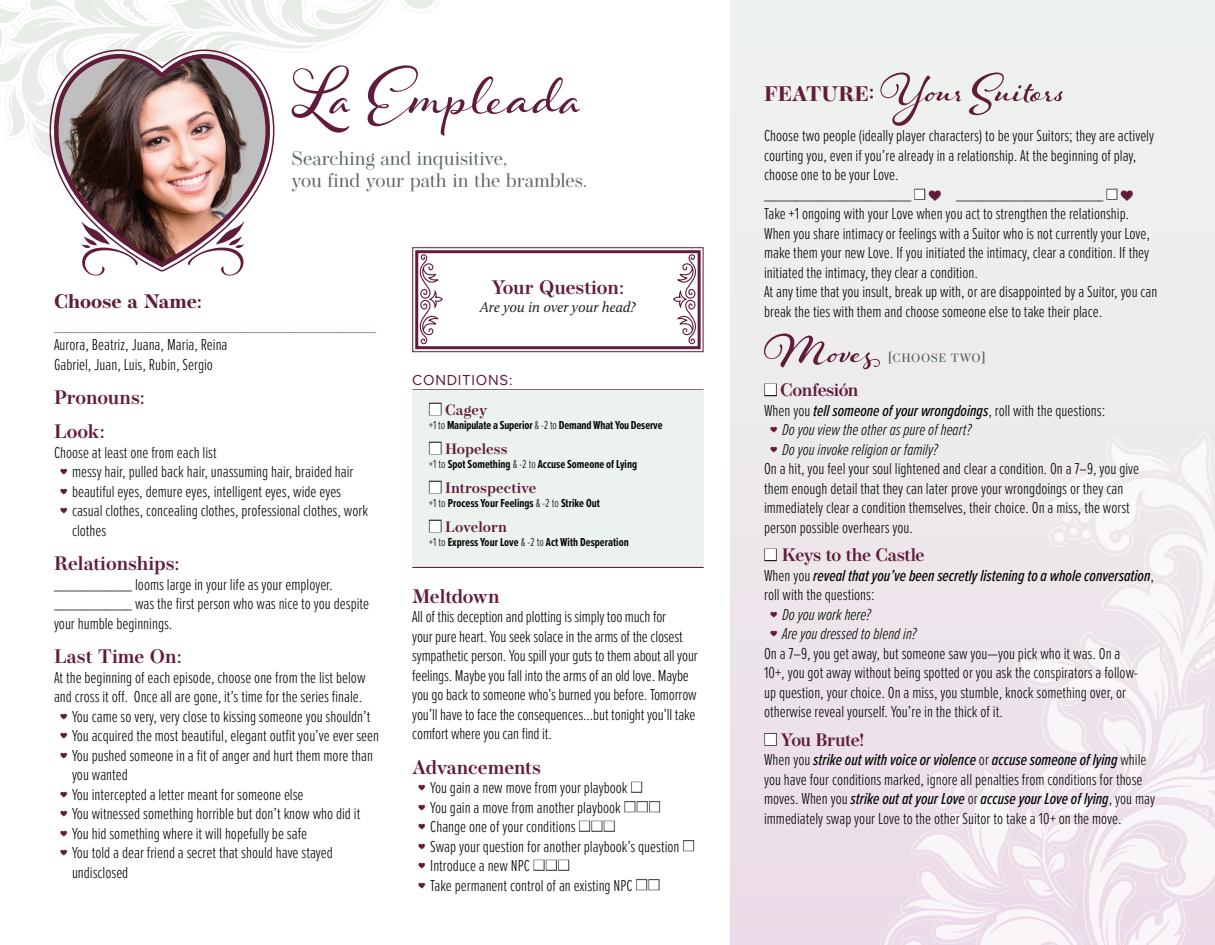
<style>
.page{position:relative;width:1215px;height:945px;background:#fff}
.page>*{position:absolute;margin:0;border:0;box-sizing:border-box;transform-origin:0 0}
.t1{font:90px "Hummingbird";color:#611b3b}
.t2{font:700 54px "Hummingbird";color:#611b3b}
.t3{font:700 21px "Operetta 8";color:#611b3b}
.t4{font:600 19.5px/34.3px "Operetta 8";color:#611b3b}
.t5{font:19.5px/22.5px "Operetta 12";color:#5a675d}
.t6{font:700 19.5px "Operetta 8";color:#611b3b}
.t7{font:600 19.5px "Operetta 8";letter-spacing:-.02em;color:#611b3b}
.t8{font:600 18px "Operetta 8";letter-spacing:-.035em;color:#611b3b}
.t9{font:300 16.5px/19.5px "Proxima Nova Ex Cn";color:#040503}
.t10{font:italic 300 16.5px "Proxima Nova Ex Cn";color:#040503}
.t11{font:italic 500 16.5px "Proxima Nova Ex Cn";color:#040503}
.t12{font:600 15px "Operetta 8";letter-spacing:.01em;color:#611b3b}
.t13{font:italic 15px "Calluna";color:#231f20}
.t14{font:15px "Proxima Nova";letter-spacing:.05em;color:#611b3b}
.t15{font:700 12px "Proxima Nova Ex Cn";color:#040503}
.t16{font:500 12px "Operetta 8";letter-spacing:.05em;color:#5a675d}
.s1{font-family:"Proxima Nova";font-weight:400;font-size:19.5px;color:#231f20}
.s2{font-weight:300}
.s3{color:#231f20}
.s4{font-family:"Adelle Sans";font-weight:400;color:#611b3b}
.s5{font-weight:500;font-style:italic}
.s6{font-weight:300;font-style:normal}
</style>
<div class="page">
<div style="left:731px;top:0;width:484px;height:945px;background:linear-gradient(to right,#ede9ec,#eef1ee)"></div>
<svg style="left:878px;top:438px;width:137px;height:507px;background:#ede5ec"></svg>
<svg style="left:1015px;top:419px;width:200px;height:526px;fill:#ede9ec"></svg>
<svg style="left:0;top:0;width:439px;height:140px"></svg>
<svg style="left:223px;top:273px;width:15px;height:3px"></svg>
<svg style="left:88px;top:273px;width:15px;height:3px"></svg>
<svg style="left:27px;top:47px;width:268px;height:226px"></svg>
<img style="left:30px;top:50px;width:258px;height:220px">
<svg style="left:412px;top:247px;width:292px;height:106px"></svg>
<div style="left:415px;top:250px;width:286px;height:99px;border:3px solid #611b3b"></div>
<hr style="left:412px;top:389px;width:292px;height:2px;background:#611b3b">
<div style="left:412px;top:391px;width:292px;height:32px;background:#ecf2ed"></div>
<div style="left:412px;top:419px;width:292px;height:30px;background:#ecf2ed"></div>
<div style="left:412px;top:430px;width:292px;height:32px;background:#ecf2ed"></div>
<div style="left:412px;top:458px;width:292px;height:30px;background:#ecf2ed"></div>
<div style="left:412px;top:469px;width:292px;height:32px;background:#ecf2ed"></div>
<div style="left:412px;top:497px;width:292px;height:30px;background:#ecf2ed"></div>
<div style="left:412px;top:508px;width:292px;height:32px;background:#ecf2ed"></div>
<div style="left:412px;top:536px;width:292px;height:30px;background:#ecf2ed"></div>
<hr style="left:412px;top:567px;width:292px;height:1px;background:#611b3b">
<h1 class="t1" style="left:292px;top:29px;width:290px">La Empleada</h1>
<p class="t5" style="left:292px;top:147px;width:297px">Searching and inquisitive,<br>you find your path in the brambles.</p>
<p class="t6" style="left:54px;top:290px;width:150px">Choose a Name:</p>
<p class="t4" style="left:54px;top:307px;width:323px">___________________________</p>
<p class="t9" style="left:54px;top:334px;width:175px">Aurora, Beatriz, Juana, Maria, Reina<br>Gabriel, Juan, Luis, Rubin, Sergio</p>
<p class="t4" style="left:54px;top:380px;width:92px">Pronouns:<br>Look:</p>
<p class="t9" style="left:54px;top:442px;width:164px">Choose at least one from each list</p>
<p class="t9" style="left:60px;top:461px;width:295px"><sup>ͪ</sup> messy hair, pulled back hair, unassuming hair, braided hair</p>
<p class="t9" style="left:60px;top:481px;width:283px"><sup>ͪ</sup> beautiful eyes, demure eyes, intelligent eyes, wide eyes</p>
<p class="t9" style="left:60px;top:500px;width:310px"><sup>ͪ</sup> casual clothes, concealing clothes, professional clothes, work</p>
<p class="t9" style="left:72px;top:520px;width:36px">clothes</p>
<p class="t4" style="left:54px;top:546px;width:127px">Relationships:</p>
<p class="t9" style="left:54px;top:574px;width:317px">_________________ looms large in your life as your employer. _________________ was the first person who was nice to you despite your humble beginnings.</p>
<p class="t4" style="left:54px;top:639px;width:129px">Last Time On:</p>
<p class="t9" style="left:54px;top:667px;width:313px">At the beginning of each episode, choose one from the list below</p>
<p class="t9" style="left:54px;top:686px;width:310px">and cross it off. Once all are gone, it’s time for the series finale.</p>
<p class="t9" style="left:60px;top:706px;width:312px"><sup>ͪ</sup> You came so very, very close to kissing someone you shouldn’t</p>
<p class="t9" style="left:60px;top:725px;width:321px"><sup>ͪ</sup> You acquired the most beautiful, elegant outfit you’ve ever seen</p>
<p class="t9" style="left:60px;top:745px;width:314px"><sup>ͪ</sup> You pushed someone in a fit of anger and hurt them more than</p>
<p class="t9" style="left:72px;top:764px;width:57px">you wanted</p>
<p class="t9" style="left:60px;top:784px;width:245px"><sup>ͪ</sup> You intercepted a letter meant for someone else</p>
<p class="t9" style="left:60px;top:803px;width:302px"><sup>ͪ</sup> You witnessed something horrible but don’t know who did it</p>
<p class="t9" style="left:60px;top:823px;width:249px"><sup>ͪ</sup> You hid something where it will hopefully be safe</p>
<p class="t9" style="left:60px;top:842px;width:274px"><sup>ͪ</sup> You told a dear friend a secret that should have stayed</p>
<p class="t9" style="left:72px;top:862px;width:58px">undisclosed</p>
<p class="t4" style="left:492px;top:270px;width:134px">Your Question:</p>
<p class="t13" style="left:480px;top:298px;width:157px">Are you in over your head?</p>
<p class="t14" style="left:412px;top:369px;width:102px">CONDITIONS:</p>
<p class="t12" style="left:429px;top:401px;width:60px"><span class="s1">■</span> Cagey</p>
<p class="t15" style="left:429px;top:416px;width:235px"><span class="s2">+1 to</span> Manipulate a Superior <span class="s2">&amp; -2 to</span> Demand What You Deserve</p>
<p class="t12" style="left:429px;top:440px;width:80px"><span class="s1">■</span> Hopeless</p>
<p class="t15" style="left:429px;top:455px;width:210px"><span class="s2">+1 to</span> Spot Something <span class="s2">&amp; -2 to</span> Accuse Someone of Lying</p>
<p class="t12" style="left:429px;top:479px;width:109px"><span class="s1">■</span> Introspective</p>
<p class="t15" style="left:429px;top:494px;width:173px"><span class="s2">+1 to</span> Process Your Feelings <span class="s2">&amp; -2 to</span> Strike Out</p>
<p class="t12" style="left:429px;top:518px;width:80px"><span class="s1">■</span> Lovelorn</p>
<p class="t15" style="left:429px;top:533px;width:201px"><span class="s2">+1 to</span> Express Your Love <span class="s2">&amp; -2 to</span> Act With Desperation</p>
<p class="t7" style="left:412px;top:585px;width:89px">Meltdown</p>
<p class="t9" style="left:412px;top:606px;width:287px">All of this deception and plotting is simply too much for<br>your pure heart. You seek solace in the arms of the closest sympathetic person. You spill your guts to them about all your feelings. Maybe you fall into the arms of an old love. Maybe you go back to someone who’s burned you before. Tomorrow you’ll have to face the consequences...but tonight you’ll take comfort where you can find it.</p>
<p class="t4" style="left:412px;top:750px;width:130px">Advancements</p>
<p class="t9" style="left:418px;top:777px;width:278px"><sup>ͪ</sup> You gain a new move from your playbook <span class="s3">■<br></span><sup>ͪ</sup> You gain a move from another playbook <span class="s3">■■■<br></span><sup>ͪ</sup> Change one of your conditions <span class="s3">■■■<br></span><sup>ͪ</sup> Swap your question for another playbook’s question <span class="s3">■ </span><sup>ͪ</sup> Introduce a new NPC <span class="s3">■■■<br></span><sup>ͪ</sup> Take permanent control of an existing NPC <span class="s3">■■</span></p>
<h2 class="t2" style="left:881px;top:50px;width:186px">Your Suitors</h2>
<p class="t9" style="left:764px;top:125px;width:395px">Choose two people (ideally player characters) to be your Suitors; they are actively courting you, even if you’re already in a relationship. At the beginning of play, choose one to be your Love.<br>________________________________ <span class="s3">■</span> <span class="s4">u</span> ________________________________ <span class="s3">■</span> <span class="s4">u </span>Take +1 ongoing with your Love when you act to strengthen the relationship.<br>When you share intimacy or feelings with a Suitor who is not currently your Love, make them your new Love. If you initiated the intimacy, clear a condition. If they initiated the intimacy, they clear a condition.<br>At any time that you insult, break up with, or are disappointed by a Suitor, you can break the ties with them and choose someone else to take their place.</p>
<h2 class="t2" style="left:764px;top:311px;width:112px">Moves</h2>
<p class="t3" style="left:764px;top:81px;width:112px">FEATURE:</p>
<p class="t16" style="left:888px;top:351px;width:100px">[CHOOSE TWO]</p>
<p class="t8" style="left:764px;top:379px;width:96px"><span class="s1">■</span> Confesión</p>
<p class="t9" style="left:764px;top:400px;width:343px">When you <span class="s5">tell someone of your wrongdoings</span>, roll with the questions:</p>
<p class="t10" style="left:770px;top:418px;width:203px"><sup>ͪ</sup> Do you view the other as pure of heart?</p>
<p class="t10" style="left:770px;top:437px;width:169px"><sup>ͪ</sup> Do you invoke religion or family?</p>
<p class="t9" style="left:764px;top:458px;width:377px">On a hit, you feel your soul lightened and clear a condition. On a 7–9, you give</p>
<p class="t9" style="left:764px;top:478px;width:361px">them enough detail that they can later prove your wrongdoings or they can</p>
<p class="t9" style="left:764px;top:497px;width:367px">immediately clear a condition themselves, their choice. On a miss, the worst</p>
<p class="t9" style="left:764px;top:517px;width:151px">person possible overhears you.</p>
<p class="t8" style="left:764px;top:544px;width:162px"><span class="s1">■</span> Keys to the Castle</p>
<p class="t11" style="left:764px;top:563px;width:391px"><span class="s6">When you</span> reveal that you’ve been secretly listening to a whole conversation<span class="s6">,</span></p>
<p class="t9" style="left:764px;top:584px;width:112px">roll with the questions:</p>
<p class="t10" style="left:770px;top:602px;width:102px"><sup>ͪ</sup> Do you work here?</p>
<p class="t10" style="left:770px;top:622px;width:148px"><sup>ͪ</sup> Are you dressed to blend in?</p>
<p class="t9" style="left:764px;top:643px;width:358px">On a 7–9, you get away, but someone saw you—you pick who it was. On a</p>
<p class="t9" style="left:764px;top:662px;width:375px">10+, you got away without being spotted or you ask the conspirators a follow-</p>
<p class="t9" style="left:764px;top:682px;width:364px">up question, your choice. On a miss, you stumble, knock something over, or</p>
<p class="t9" style="left:764px;top:701px;width:240px">otherwise reveal yourself. You’re in the thick of it.</p>
<p class="t8" style="left:764px;top:729px;width:102px"><span class="s1">■</span> You Brute!</p>
<p class="t9" style="left:764px;top:749px;width:393px">When you <span class="s5">strike out with voice or violence</span> or <span class="s5">accuse someone of lying</span> while you have four conditions marked, ignore all penalties from conditions for those moves. When you <span class="s5">strike out at your Love</span> or <span class="s5">accuse your Love of lying</span>, you may immediately swap your Love to the other Suitor to take a 10+ on the move.</p>
</div>
